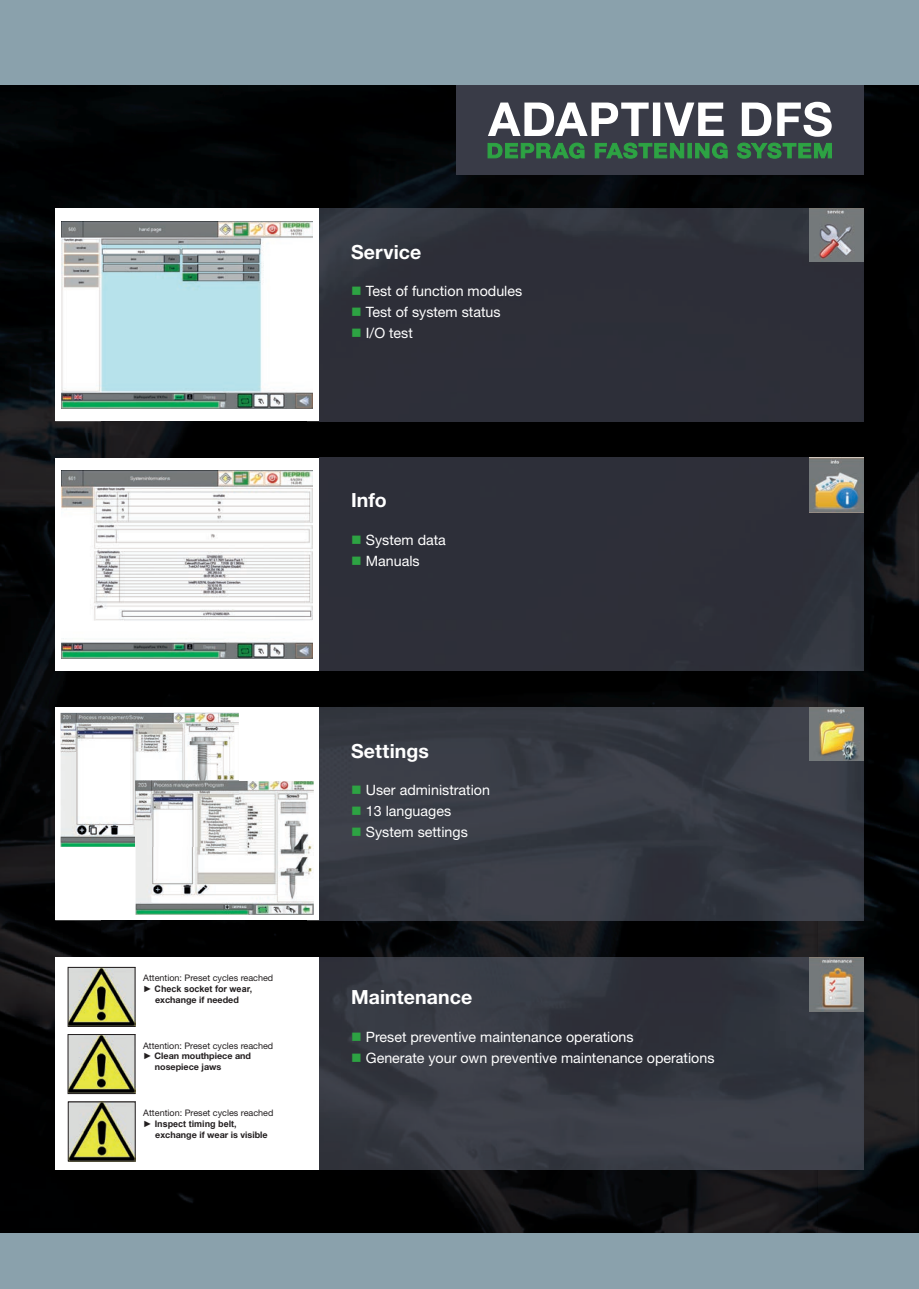
<style>
.page{position:relative;width:919px;height:1289px;background:#fff}
.page>*{position:absolute;margin:0;border:0;box-sizing:border-box;transform-origin:0 0}
.t1{font:700 19.5px "Helvetica Neue LT Std";letter-spacing:.005em;color:#fff}
.t2{font:14.25px "Helvetica Neue LT Std";color:#fff}
.t3{font:9px "Helvetica Neue LT Std";color:#231f20}
.t4{font:700 9px "Helvetica Neue LT Std";color:#231f20}
.t5{font:700 9px "Arial";color:#231f20}
.s1{font-family:"Arial"}
.s2{color:#2da343}
</style>
<div class="page">
<div style="left:0;top:85px;width:918px;height:129px;background:#000304"></div>
<img style="left:0;top:214px;width:101px;height:1019px">
<div style="left:306px;top:421px;width:51px;height:812px;background:#000"></div>
<img style="left:817px;top:214px;width:101px;height:1019px">
<img style="left:101px;top:421px;width:205px;height:37px">
<div style="left:357px;top:421px;width:460px;height:37px;background:#000"></div>
<div style="left:101px;top:671px;width:205px;height:36px;background:#000"></div>
<img style="left:357px;top:670px;width:460px;height:37px">
<div style="left:101px;top:920px;width:205px;height:37px;background:#000"></div>
<img style="left:357px;top:920px;width:460px;height:37px">
<div style="left:101px;top:1170px;width:205px;height:63px;background:#000"></div>
<img style="left:357px;top:1169px;width:460px;height:64px">
<div style="left:0;top:1233px;width:918px;height:55px;background:#8aa1ac"></div>
<div style="left:0;top:0;width:918px;height:85px;background:#8aa1ac"></div>
<div style="left:55px;top:957px;width:264px;height:212px;background:#fff"></div>
<img style="left:319px;top:957px;width:544px;height:212px">
<div style="left:55px;top:707px;width:264px;height:213px;background:#fff"></div>
<img style="left:319px;top:707px;width:544px;height:213px">
<div style="left:55px;top:458px;width:264px;height:212px;background:#fff"></div>
<div style="left:319px;top:458px;width:544px;height:212px;background:#2d2f39"></div>
<div style="left:55px;top:208px;width:264px;height:213px;background:#fff"></div>
<img style="left:319px;top:208px;width:544px;height:213px">
<img style="left:61px;top:713px;width:178px;height:133px">
<img style="left:135px;top:781px;width:179px;height:133px">
<img style="left:135px;top:781px;width:104px;height:65px">
<img style="left:62px;top:470px;width:250px;height:188px">
<img style="left:62px;top:221px;width:250px;height:188px">
<img style="left:70px;top:969px;width:63px;height:55px">
<div style="left:68px;top:967px;width:67px;height:59px;border:1px solid #231f20"></div>
<img style="left:70px;top:1036px;width:63px;height:55px">
<div style="left:68px;top:1034px;width:67px;height:59px;border:1px solid #231f20"></div>
<img style="left:70px;top:1103px;width:64px;height:56px">
<div style="left:68px;top:1101px;width:68px;height:60px;border:1px solid #231f20"></div>
<img style="left:809px;top:707px;width:54px;height:53px">
<img style="left:809px;top:458px;width:54px;height:54px">
<img style="left:809px;top:957px;width:54px;height:54px">
<img style="left:809px;top:208px;width:54px;height:53px">
<div style="left:456px;top:85px;width:407px;height:90px;background:#393b47"></div>
<svg style="left:487px;top:143px;width:344px;height:15px"></svg>
<svg style="left:488px;top:102px;width:343px;height:35px"></svg>
<p class="t3" style="left:143px;top:972px;width:132px">Attention: Preset cycles reached</p>
<p class="t5" style="left:143px;top:983px;width:110px">► Check socket for wear,</p>
<p class="t4" style="left:155px;top:994px;width:85px">exchange if needed</p>
<p class="t3" style="left:143px;top:1040px;width:132px">Attention: Preset cycles reached</p>
<p class="t4" style="left:143px;top:1050px;width:109px"><span class="s1">►</span> Clean mouthpiece and</p>
<p class="t4" style="left:155px;top:1061px;width:68px">nosepiece jaws</p>
<p class="t3" style="left:143px;top:1107px;width:132px">Attention: Preset cycles reached</p>
<p class="t5" style="left:143px;top:1117px;width:95px">► Inspect timing belt,</p>
<p class="t4" style="left:155px;top:1128px;width:114px">exchange if wear is visible</p>
<h1 class="t1" style="left:351px;top:239px;width:72px">Service</h1>
<p class="t2" style="left:351px;top:282px;width:173px"><span class="s2">■</span> Test of function modules</p>
<p class="t2" style="left:351px;top:303px;width:151px"><span class="s2">■</span> Test of system status</p>
<p class="t2" style="left:351px;top:324px;width:63px"><span class="s2">■</span> I/O test</p>
<h1 class="t1" style="left:351px;top:488px;width:37px">Info</h1>
<p class="t2" style="left:351px;top:531px;width:96px"><span class="s2">■</span> System data</p>
<p class="t2" style="left:351px;top:552px;width:70px"><span class="s2">■</span> Manuals</p>
<h1 class="t1" style="left:351px;top:738px;width:79px">Settings</h1>
<p class="t2" style="left:351px;top:781px;width:140px"><span class="s2">■</span> User administration</p>
<p class="t2" style="left:351px;top:802px;width:102px"><span class="s2">■</span> 13 languages</p>
<p class="t2" style="left:351px;top:823px;width:118px"><span class="s2">■</span> System settings</p>
<h1 class="t1" style="left:351px;top:985px;width:123px">Maintenance</h1>
<p class="t2" style="left:351px;top:1028px;width:284px"><span class="s2">■</span> Preset preventive maintenance operations</p>
<p class="t2" style="left:351px;top:1049px;width:365px"><span class="s2">■</span> Generate your own preventive maintenance operations</p>
</div>
